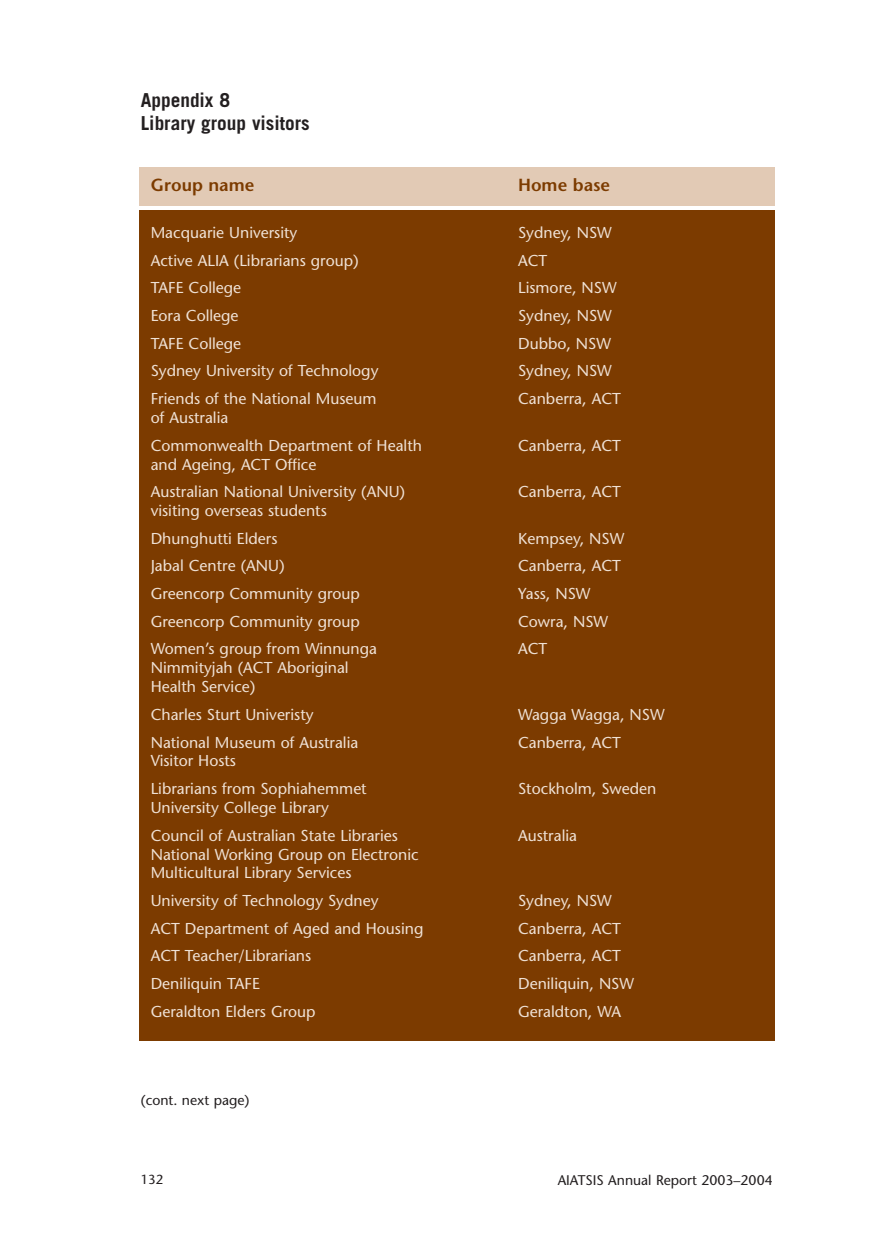
<style>
.page{position:relative;width:874px;height:1241px;background:#fff}
.page>*{position:absolute;margin:0;border:0;box-sizing:border-box;transform-origin:0 0}
.t1{font:700 19.25px/23.1px "Trade Gothic";color:#231f20}
.t2{font:600 17.5px "Stone Sans";color:#7c3b00}
.t3{font:15.75px/27.7px "Stone Sans";color:#efe1d5}
.t4{font:14px "Stone Sans";color:#231f20}
.t5{font:13.12px "Stone Sans";color:#231f20}
</style>
<div class="page">
<div style="left:139px;top:210px;width:635px;height:830px;background:#7c3b00"></div>
<div style="left:139px;top:167px;width:635px;height:39px;background:#e2cab5"></div>
<p class="t1" style="left:141px;top:90px;width:170px">Appendix 8<br>Library group visitors</p>
<p class="t2" style="left:151px;top:178px;width:105px">Group name</p>
<p class="t2" style="left:518px;top:178px;width:93px">Home base</p>
<p class="t3" style="left:151px;top:220px;width:148px">Macquarie University</p>
<p class="t3" style="left:518px;top:220px;width:95px">Sydney, NSW</p>
<p class="t3" style="left:151px;top:248px;width:209px">Active ALIA (Librarians group)</p>
<p class="t3" style="left:518px;top:248px;width:31px">ACT</p>
<p class="t3" style="left:151px;top:276px;width:92px">TAFE College</p>
<p class="t3" style="left:518px;top:276px;width:100px">Lismore, NSW</p>
<p class="t3" style="left:151px;top:303px;width:89px">Eora College</p>
<p class="t3" style="left:518px;top:303px;width:95px">Sydney, NSW</p>
<p class="t3" style="left:151px;top:331px;width:92px">TAFE College</p>
<p class="t3" style="left:518px;top:331px;width:94px">Dubbo, NSW</p>
<p class="t3" style="left:151px;top:359px;width:229px">Sydney University of Technology</p>
<p class="t3" style="left:518px;top:359px;width:95px">Sydney, NSW</p>
<p class="t3" style="left:151px;top:386px;width:227px">Friends of the National Museum</p>
<p class="t3" style="left:518px;top:386px;width:104px">Canberra, ACT</p>
<p class="t3" style="left:151px;top:405px;width:273px">of Australia<br>Commonwealth Department of Health</p>
<p class="t3" style="left:518px;top:433px;width:104px">Canberra, ACT</p>
<p class="t3" style="left:151px;top:452px;width:256px">and Ageing, ACT Office<br>Australian National University (ANU)</p>
<p class="t3" style="left:151px;top:498px;width:178px">visiting overseas students<br>Dhunghutti Elders</p>
<p class="t3" style="left:518px;top:479px;width:104px">Canberra, ACT</p>
<p class="t3" style="left:518px;top:526px;width:108px">Kempsey, NSW</p>
<p class="t3" style="left:151px;top:554px;width:135px">Jabal Centre (ANU)</p>
<p class="t3" style="left:518px;top:554px;width:104px">Canberra, ACT</p>
<p class="t3" style="left:151px;top:581px;width:211px">Greencorp Community group</p>
<p class="t3" style="left:518px;top:581px;width:74px">Yass, NSW</p>
<p class="t3" style="left:151px;top:609px;width:211px">Greencorp Community group</p>
<p class="t3" style="left:518px;top:609px;width:91px">Cowra, NSW</p>
<p class="t3" style="left:151px;top:637px;width:228px">Women’s group from Winnunga</p>
<p class="t3" style="left:518px;top:637px;width:31px">ACT</p>
<p class="t3" style="left:151px;top:660px;width:199px;line-height:18.9px">Nimmityjah (ACT Aboriginal<br>Health Service)</p>
<p class="t3" style="left:151px;top:702px;width:164px">Charles Sturt Univeristy</p>
<p class="t3" style="left:518px;top:702px;width:148px">Wagga Wagga, NSW</p>
<p class="t3" style="left:151px;top:730px;width:209px">National Museum of Australia</p>
<p class="t3" style="left:518px;top:730px;width:104px">Canberra, ACT</p>
<p class="t3" style="left:151px;top:749px;width:217px">Visitor Hosts<br>Librarians from Sophiahemmet</p>
<p class="t3" style="left:518px;top:776px;width:140px">Stockholm, Sweden</p>
<p class="t3" style="left:151px;top:795px;width:249px">University College Library<br>Council of Australian State Libraries</p>
<p class="t3" style="left:518px;top:823px;width:60px">Australia</p>
<p class="t3" style="left:151px;top:846px;width:269px;line-height:18.9px">National Working Group on Electronic<br>Multicultural Library Services</p>
<p class="t3" style="left:151px;top:888px;width:229px">University of Technology Sydney</p>
<p class="t3" style="left:518px;top:888px;width:95px">Sydney, NSW</p>
<p class="t3" style="left:151px;top:916px;width:274px">ACT Department of Aged and Housing</p>
<p class="t3" style="left:518px;top:916px;width:104px">Canberra, ACT</p>
<p class="t3" style="left:151px;top:944px;width:162px">ACT Teacher/Librarians</p>
<p class="t3" style="left:518px;top:944px;width:104px">Canberra, ACT</p>
<p class="t3" style="left:151px;top:971px;width:111px">Deniliquin TAFE</p>
<p class="t3" style="left:518px;top:971px;width:117px">Deniliquin, NSW</p>
<p class="t3" style="left:151px;top:999px;width:166px">Geraldton Elders Group</p>
<p class="t3" style="left:518px;top:999px;width:105px">Geraldton, WA</p>
<p class="t4" style="left:141px;top:1095px;width:110px">(cont. next page)</p>
<p class="t5" style="left:141px;top:1174px;width:24px">132</p>
<p class="t4" style="left:557px;top:1174px;width:216px">AIATSIS Annual Report 2003–2004</p>
</div>
